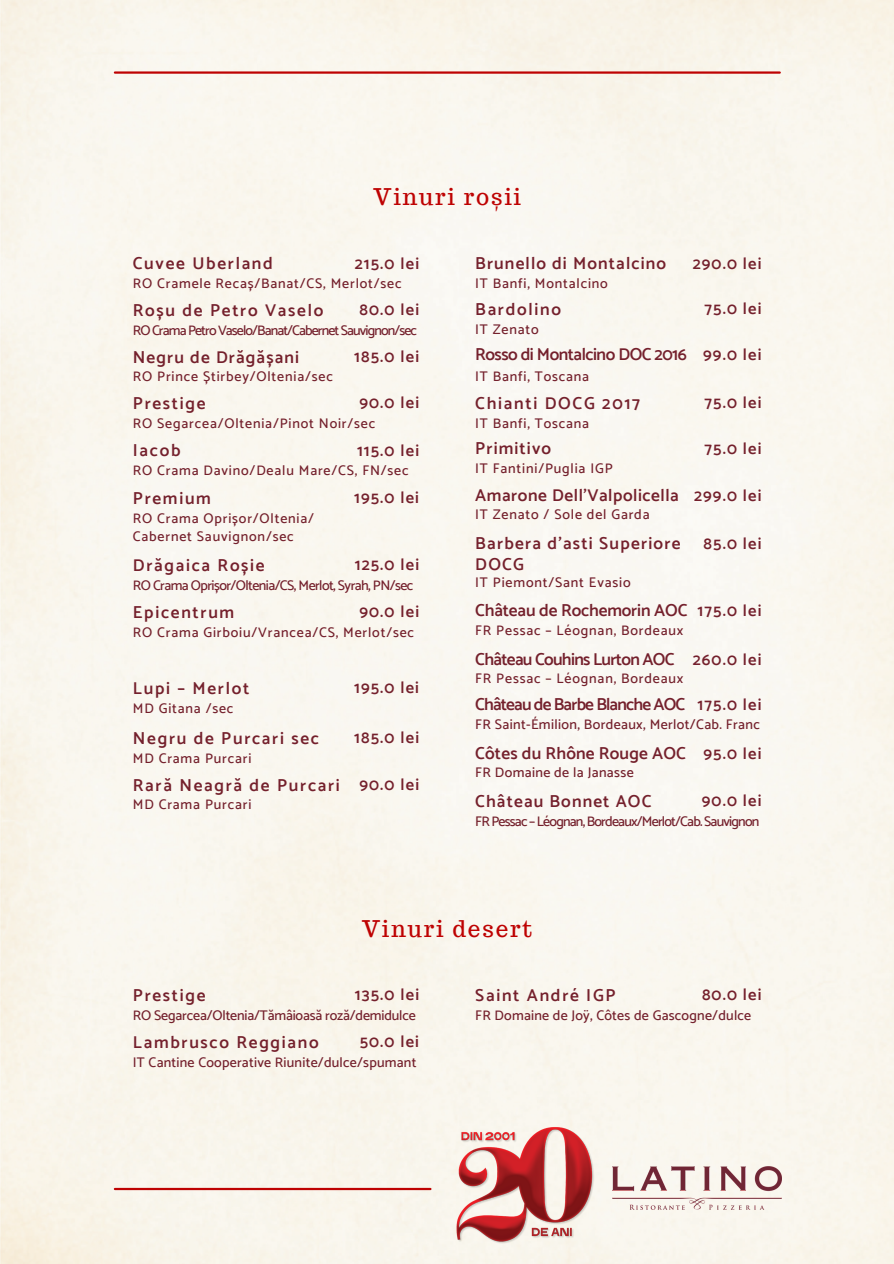
<style>
.page{position:relative;width:894px;height:1264px;background:#fff}
.page>*{position:absolute;margin:0;border:0;box-sizing:border-box;transform-origin:0 0}
.t1{font:22.5px "Trocchi";letter-spacing:.08em;color:#be0202}
.t2{font:600 17.25px "Catamaran";letter-spacing:.1em;color:#74202c}
.t3{font:600 17.25px/20.9px "Catamaran";letter-spacing:.075em;color:#74202c}
.t4{font:600 17.25px "Catamaran";letter-spacing:-.025em;color:#74202c}
.t5{font:600 17.25px "Catamaran";letter-spacing:.035em;color:#74202c}
.t6{font:600 17.25px "Catamaran";letter-spacing:-.045em;color:#74202c}
.t7{font:600 17.25px "Catamaran";letter-spacing:-.04em;color:#74202c}
.t8{font:600 17.25px "Catamaran";letter-spacing:-.01em;color:#74202c}
.t9{font:600 17.25px "Catamaran";letter-spacing:.01em;color:#74202c}
.t10{font:600 16.5px "Catamaran";letter-spacing:.07em;color:#74202c}
.t11{font:500 13.95px "Catamaran";letter-spacing:.06em;color:#74202c}
.t12{font:500 13.95px "Catamaran";letter-spacing:.015em;color:#74202c}
.t13{font:500 13.95px "Catamaran";letter-spacing:.025em;color:#74202c}
.t14{font:500 13.95px "Catamaran";letter-spacing:-.065em;color:#74202c}
.t15{font:500 13.95px "Catamaran";letter-spacing:-.055em;color:#74202c}
.t16{font:500 13.95px "Catamaran";letter-spacing:-.04em;color:#74202c}
.t17{font:500 13.95px "Catamaran";letter-spacing:-.01em;color:#74202c}
</style>
<div class="page">
<div style="left:0;top:0;width:893px;height:1263px;background:#f9f7ef"></div>
<hr style="left:115px;top:1187px;width:315px;height:3px;background:#be0202">
<hr style="left:115px;top:71px;width:664px;height:3px;background:#be0202">
<img style="left:447px;top:1124px;width:154px;height:126px">
<img style="left:612px;top:1166px;width:168px;height:43px">
<p class="t1" style="left:373px;top:182px;width:149px">Vinuri roșii</p>
<p class="t2" style="left:133px;top:253px;width:141px">Cuvee Uberland</p>
<p class="t10" style="left:355px;top:253px;width:66px">215.0 lei</p>
<p class="t11" style="left:133px;top:275px;width:270px">RO Cramele Recaș/Banat/CS, Merlot/sec</p>
<p class="t2" style="left:133px;top:300px;width:192px">Roșu de Petro Vaselo</p>
<p class="t10" style="left:359px;top:300px;width:61px">80.0 lei</p>
<p class="t14" style="left:133px;top:322px;width:285px">RO Crama Petro Vaselo/Banat/Cabernet Sauvignon/sec</p>
<p class="t3" style="left:133px;top:347px;width:168px">Negru de Drăgășani</p>
<p class="t10" style="left:354px;top:347px;width:66px">185.0 lei</p>
<p class="t11" style="left:133px;top:368px;width:201px">RO Prince Știrbey/Oltenia/sec</p>
<p class="t2" style="left:133px;top:393px;width:74px">Prestige</p>
<p class="t10" style="left:359px;top:393px;width:61px">90.0 lei</p>
<p class="t11" style="left:133px;top:415px;width:244px">RO Segarcea/Oltenia/Pinot Noir/sec</p>
<p class="t3" style="left:133px;top:440px;width:49px">Iacob</p>
<p class="t10" style="left:357px;top:440px;width:63px">115.0 lei</p>
<p class="t11" style="left:133px;top:462px;width:277px">RO Crama Davino/Dealu Mare/CS, FN/sec</p>
<p class="t2" style="left:133px;top:488px;width:79px">Premium</p>
<p class="t10" style="left:354px;top:488px;width:66px">195.0 lei</p>
<p class="t11" style="left:133px;top:510px;width:183px">RO Crama Oprișor/Oltenia/</p>
<p class="t11" style="left:133px;top:528px;width:162px">Cabernet Sauvignon/sec</p>
<p class="t2" style="left:133px;top:554px;width:133px">Drăgaica Roșie</p>
<p class="t10" style="left:355px;top:554px;width:66px">125.0 lei</p>
<p class="t16" style="left:133px;top:576px;width:282px">RO Crama Oprișor/Oltenia/CS, Merlot, Syrah, PN/sec</p>
<p class="t2" style="left:133px;top:602px;width:103px">Epicentrum</p>
<p class="t10" style="left:359px;top:602px;width:61px">90.0 lei</p>
<p class="t11" style="left:133px;top:624px;width:282px">RO Crama Girboiu/Vrancea/CS, Merlot/sec</p>
<p class="t2" style="left:133px;top:678px;width:118px">Lupi – Merlot</p>
<p class="t10" style="left:354px;top:678px;width:66px">195.0 lei</p>
<p class="t11" style="left:133px;top:700px;width:102px">MD Gitana /sec</p>
<p class="t2" style="left:133px;top:727px;width:187px">Negru de Purcari sec</p>
<p class="t10" style="left:354px;top:727px;width:66px">185.0 lei</p>
<p class="t11" style="left:133px;top:749px;width:120px">MD Crama Purcari</p>
<p class="t2" style="left:133px;top:774px;width:208px">Rară Neagră de Purcari</p>
<p class="t10" style="left:359px;top:774px;width:61px">90.0 lei</p>
<p class="t11" style="left:133px;top:796px;width:120px">MD Crama Purcari</p>
<p class="t3" style="left:475px;top:253px;width:192px">Brunello di Montalcino</p>
<p class="t10" style="left:692px;top:253px;width:70px">290.0 lei</p>
<p class="t11" style="left:475px;top:275px;width:134px">IT Banfi, Montalcino</p>
<p class="t2" style="left:475px;top:299px;width:87px">Bardolino</p>
<p class="t10" style="left:704px;top:299px;width:59px">75.0 lei</p>
<p class="t11" style="left:475px;top:321px;width:65px">IT Zenato</p>
<p class="t4" style="left:475px;top:344px;width:213px">Rosso di Montalcino DOC 2016</p>
<p class="t10" style="left:703px;top:345px;width:60px">99.0 lei</p>
<p class="t11" style="left:475px;top:368px;width:115px">IT Banfi, Toscana</p>
<p class="t2" style="left:475px;top:393px;width:166px">Chianti DOCG 2017</p>
<p class="t10" style="left:704px;top:393px;width:59px">75.0 lei</p>
<p class="t11" style="left:475px;top:415px;width:115px">IT Banfi, Toscana</p>
<p class="t3" style="left:475px;top:438px;width:77px">Primitivo</p>
<p class="t10" style="left:704px;top:438px;width:59px">75.0 lei</p>
<p class="t11" style="left:475px;top:460px;width:139px">IT Fantini/Puglia IGP</p>
<p class="t5" style="left:475px;top:485px;width:205px">Amarone Dell’Valpolicella</p>
<p class="t10" style="left:693px;top:486px;width:69px">299.0 lei</p>
<p class="t11" style="left:475px;top:505px;width:176px">IT Zenato / Sole del Garda</p>
<p class="t3" style="left:475px;top:532px;width:207px">Barbera d’asti Superiore<br>DOCG</p>
<p class="t10" style="left:703px;top:533px;width:59px">85.0 lei</p>
<p class="t11" style="left:475px;top:574px;width:157px">IT Piemont/Sant Evasio</p>
<p class="t8" style="left:475px;top:599px;width:213px">Château de Rochemorin AOC</p>
<p class="t10" style="left:697px;top:600px;width:65px">175.0 lei</p>
<p class="t11" style="left:475px;top:622px;width:209px">FR Pessac – Léognan, Bordeaux</p>
<p class="t7" style="left:475px;top:648px;width:201px">Château Couhins Lurton AOC</p>
<p class="t10" style="left:692px;top:649px;width:70px">260.0 lei</p>
<p class="t11" style="left:475px;top:669px;width:209px">FR Pessac – Léognan, Bordeaux</p>
<p class="t6" style="left:475px;top:693px;width:211px">Château de Barbe Blanche AOC</p>
<p class="t10" style="left:697px;top:694px;width:65px">175.0 lei</p>
<p class="t13" style="left:475px;top:716px;width:286px">FR Saint-Émilion, Bordeaux, Merlot/Cab. Franc</p>
<p class="t9" style="left:475px;top:743px;width:212px">Côtes du Rhône Rouge AOC</p>
<p class="t10" style="left:703px;top:744px;width:60px">95.0 lei</p>
<p class="t13" style="left:475px;top:764px;width:160px">FR Domaine de la Janasse</p>
<p class="t3" style="left:475px;top:790px;width:177px">Château Bonnet AOC</p>
<p class="t10" style="left:701px;top:790px;width:61px">90.0 lei</p>
<p class="t15" style="left:475px;top:812px;width:285px">FR Pessac – Léognan, Bordeaux/Merlot/Cab. Sauvignon</p>
<p class="t1" style="left:362px;top:914px;width:172px">Vinuri desert</p>
<p class="t2" style="left:133px;top:985px;width:74px">Prestige</p>
<p class="t10" style="left:355px;top:985px;width:66px">135.0 lei</p>
<p class="t17" style="left:133px;top:1007px;width:284px">RO Segarcea/Oltenia/Tămâioasă roză/demidulce</p>
<p class="t2" style="left:133px;top:1031px;width:187px">Lambrusco Reggiano</p>
<p class="t10" style="left:359px;top:1031px;width:61px">50.0 lei</p>
<p class="t12" style="left:133px;top:1053px;width:285px">IT Cantine Cooperative Riunite/dulce/spumant</p>
<p class="t2" style="left:475px;top:985px;width:142px">Saint André IGP</p>
<p class="t10" style="left:701px;top:985px;width:61px">80.0 lei</p>
<p class="t12" style="left:475px;top:1007px;width:277px">FR Domaine de Joÿ, Côtes de Gascogne/dulce</p>
</div>
